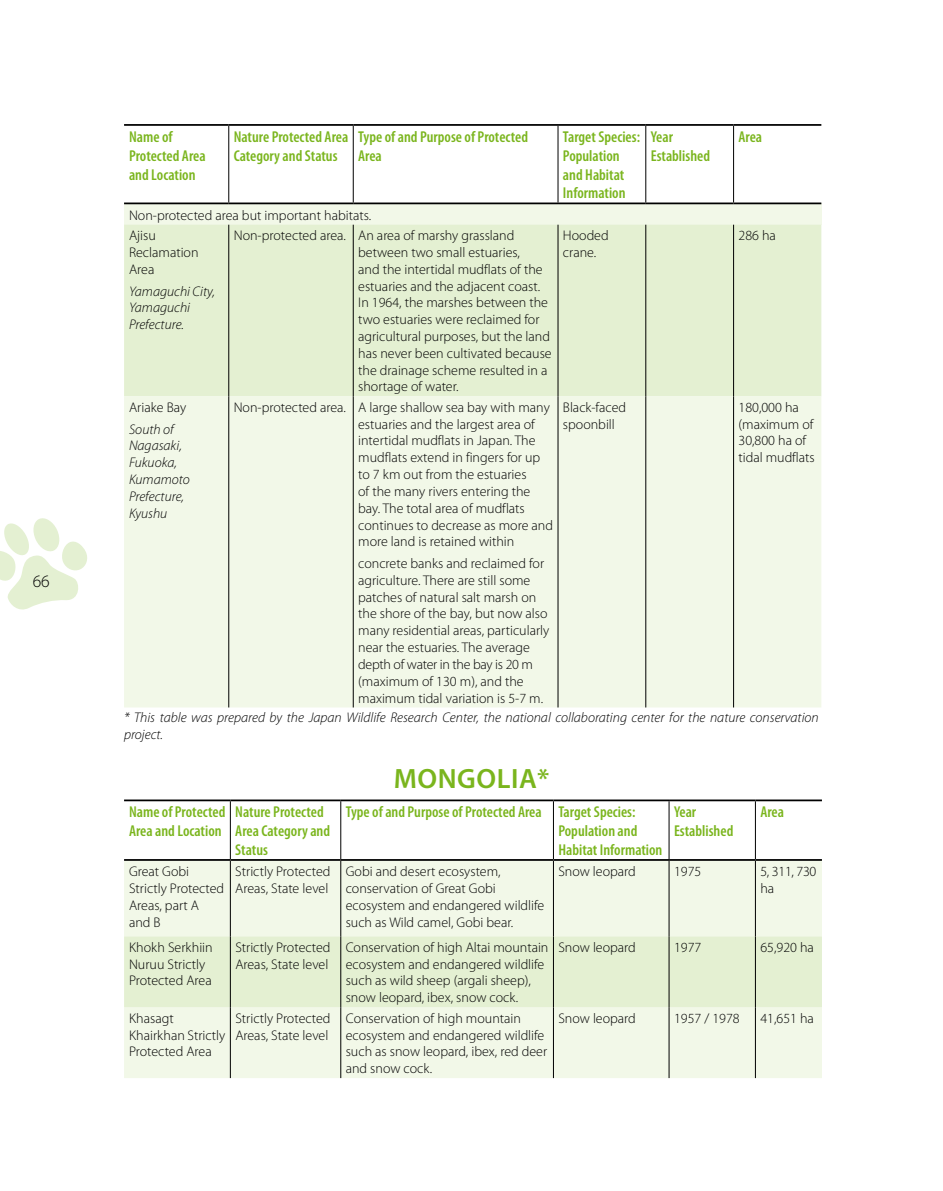
<style>
.page{position:relative;width:943px;height:1191px;background:#fff}
.page>*{position:absolute;margin:0;border:0;box-sizing:border-box;transform-origin:0 0}
.t1{font:600 28px "Myriad Pro";letter-spacing:.02em;color:#7ab51d}
.t2{font:300 17.5px "Myriad Pro";color:#000}
.t3{font:600 condensed 15.75px/18.9px "Myriad Pro";color:#7ab51d}
.t4{font:300 14px/16.8px "Myriad Pro";color:#000}
.t5{font:italic 300 14px/16.8px "Myriad Pro";color:#000}
</style>
<div class="page">
<svg style="left:0;top:518px;width:87px;height:92px"></svg>
<div style="left:124px;top:203px;width:697px;height:22px;background:#f2f8e8"></div>
<div style="left:124px;top:225px;width:697px;height:171px;background:#e4f0d2"></div>
<div style="left:124px;top:396px;width:697px;height:311px;background:#f2f8e8"></div>
<hr style="left:228px;top:225px;width:1px;height:171px;background:#000">
<hr style="left:353px;top:225px;width:1px;height:171px;background:#000">
<hr style="left:557px;top:225px;width:1px;height:171px;background:#000">
<hr style="left:645px;top:225px;width:1px;height:171px;background:#000">
<hr style="left:733px;top:225px;width:1px;height:171px;background:#000">
<hr style="left:228px;top:396px;width:1px;height:311px;background:#000">
<hr style="left:353px;top:396px;width:1px;height:311px;background:#000">
<hr style="left:557px;top:396px;width:1px;height:311px;background:#000">
<hr style="left:645px;top:396px;width:1px;height:311px;background:#000">
<hr style="left:733px;top:396px;width:1px;height:311px;background:#000">
<hr style="left:124px;top:202px;width:105px;height:2px;background:#000">
<hr style="left:229px;top:202px;width:124px;height:2px;background:#000">
<hr style="left:353px;top:202px;width:205px;height:2px;background:#000">
<hr style="left:558px;top:202px;width:87px;height:2px;background:#000">
<hr style="left:645px;top:202px;width:88px;height:2px;background:#000">
<hr style="left:733px;top:202px;width:88px;height:2px;background:#000">
<hr style="left:124px;top:124px;width:105px;height:2px;background:#000">
<hr style="left:229px;top:124px;width:124px;height:2px;background:#000">
<hr style="left:353px;top:124px;width:205px;height:2px;background:#000">
<hr style="left:558px;top:124px;width:87px;height:2px;background:#000">
<hr style="left:645px;top:124px;width:88px;height:2px;background:#000">
<hr style="left:733px;top:124px;width:88px;height:2px;background:#000">
<hr style="left:228px;top:126px;width:1px;height:76px;background:#000">
<hr style="left:353px;top:126px;width:1px;height:76px;background:#000">
<hr style="left:557px;top:126px;width:1px;height:76px;background:#000">
<hr style="left:645px;top:126px;width:1px;height:76px;background:#000">
<hr style="left:733px;top:126px;width:1px;height:76px;background:#000">
<div style="left:124px;top:861px;width:698px;height:217px;background:#f2f8e8"></div>
<div style="left:124px;top:936px;width:698px;height:71px;background:#e4f0d2"></div>
<hr style="left:230px;top:861px;width:1px;height:75px;background:#000">
<hr style="left:340px;top:861px;width:1px;height:75px;background:#000">
<hr style="left:553px;top:861px;width:1px;height:75px;background:#000">
<hr style="left:668px;top:861px;width:1px;height:75px;background:#000">
<hr style="left:755px;top:861px;width:1px;height:75px;background:#000">
<hr style="left:230px;top:936px;width:1px;height:71px;background:#000">
<hr style="left:340px;top:936px;width:1px;height:71px;background:#000">
<hr style="left:553px;top:936px;width:1px;height:71px;background:#000">
<hr style="left:668px;top:936px;width:1px;height:71px;background:#000">
<hr style="left:755px;top:936px;width:1px;height:71px;background:#000">
<hr style="left:230px;top:1007px;width:1px;height:71px;background:#000">
<hr style="left:340px;top:1007px;width:1px;height:71px;background:#000">
<hr style="left:553px;top:1007px;width:1px;height:71px;background:#000">
<hr style="left:668px;top:1007px;width:1px;height:71px;background:#000">
<hr style="left:755px;top:1007px;width:1px;height:71px;background:#000">
<hr style="left:124px;top:859px;width:106px;height:2px;background:#000">
<hr style="left:230px;top:859px;width:111px;height:2px;background:#000">
<hr style="left:341px;top:859px;width:212px;height:2px;background:#000">
<hr style="left:553px;top:859px;width:116px;height:2px;background:#000">
<hr style="left:669px;top:859px;width:86px;height:2px;background:#000">
<hr style="left:755px;top:859px;width:67px;height:2px;background:#000">
<hr style="left:230px;top:801px;width:1px;height:58px;background:#000">
<hr style="left:340px;top:801px;width:1px;height:58px;background:#000">
<hr style="left:553px;top:801px;width:1px;height:58px;background:#000">
<hr style="left:668px;top:801px;width:1px;height:58px;background:#000">
<hr style="left:755px;top:801px;width:1px;height:58px;background:#000">
<hr style="left:124px;top:799px;width:106px;height:2px;background:#000">
<hr style="left:230px;top:799px;width:111px;height:2px;background:#000">
<hr style="left:341px;top:799px;width:212px;height:2px;background:#000">
<hr style="left:553px;top:799px;width:116px;height:2px;background:#000">
<hr style="left:669px;top:799px;width:86px;height:2px;background:#000">
<hr style="left:755px;top:799px;width:67px;height:2px;background:#000">
<p class="t2" style="left:33px;top:571px;width:19px">66</p>
<p class="t3" style="left:129px;top:127px;width:78px">Name of<br>Protected Area and Location</p>
<p class="t3" style="left:234px;top:127px;width:116px">Nature Protected Area<br>Category and Status</p>
<p class="t3" style="left:358px;top:127px;width:171px">Type of and Purpose of Protected<br>Area</p>
<p class="t3" style="left:563px;top:127px;width:79px">Target Species:<br>Population and Habitat<br>Information</p>
<p class="t3" style="left:650px;top:127px;width:61px">Year<br>Established</p>
<p class="t3" style="left:738px;top:127px;width:25px">Area</p>
<p class="t4" style="left:129px;top:205px;width:244px;line-height:20.5px">Non-protected area but important habitats.<br>Ajisu</p>
<p class="t4" style="left:129px;top:244px;width:71px">Reclamation<br>Area</p>
<p class="t5" style="left:129px;top:283px;width:87px">Yamaguchi City,<br>Yamaguchi<br>Prefecture.</p>
<p class="t4" style="left:358px;top:227px;width:195px;text-indent:-124px">Non-protected area. An area of marshy grassland between two small estuaries,<br>and the intertidal mudflats of the estuaries and the adjacent coast.<br>In 1964, the marshes between the two estuaries were reclaimed for agricultural purposes, but the land has never been cultivated because the drainage scheme resulted in a shortage of water.</p>
<p class="t4" style="left:563px;top:227px;width:47px">Hooded crane.</p>
<p class="t4" style="left:738px;top:227px;width:39px">286 ha</p>
<p class="t4" style="left:129px;top:399px;width:59px">Ariake Bay</p>
<p class="t5" style="left:129px;top:421px;width:62px">South of<br>Nagasaki,<br>Fukuoka,<br>Kumamoto<br>Prefecture,<br>Kyushu</p>
<p class="t4" style="left:358px;top:399px;width:196px;text-indent:-124px">Non-protected area. A large shallow sea bay with many estuaries and the largest area of intertidal mudflats in Japan. The mudflats extend in fingers for up to 7 km out from the estuaries<br>of the many rivers entering the bay. The total area of mudflats continues to decrease as more and more land is retained within</p>
<p class="t4" style="left:358px;top:555px;width:193px">concrete banks and reclaimed for agriculture. There are still some patches of natural salt marsh on the shore of the bay, but now also many residential areas, particularly near the estuaries. The average depth of water in the bay is 20 m (maximum of 130 m), and the maximum tidal variation is 5-7 m.</p>
<p class="t4" style="left:563px;top:399px;width:65px">Black-faced spoonbill</p>
<p class="t4" style="left:738px;top:399px;width:78px">180,000 ha (maximum of<br>30,800 ha of tidal mudflats</p>
<p class="t5" style="left:124px;top:709px;width:696px">* This table was prepared by the Japan Wildlife Research Center, the national collaborating center for the nature conservation project.</p>
<h1 class="t1" style="left:394px;top:760px;width:157px">MONGOLIA*</h1>
<p class="t3" style="left:129px;top:802px;width:98px">Name of Protected<br>Area and Location</p>
<p class="t3" style="left:235px;top:802px;width:96px">Nature Protected<br>Area Category and<br>Status</p>
<p class="t3" style="left:558px;top:802px;width:106px;text-indent:-213px">Type of and Purpose of Protected Area Target Species:<br>Population and<br>Habitat Information</p>
<p class="t3" style="left:674px;top:802px;width:61px">Year<br>Established</p>
<p class="t3" style="left:760px;top:802px;width:25px">Area</p>
<p class="t4" style="left:129px;top:863px;width:97px">Great Gobi<br>Strictly Protected<br>Areas, part A<br>and B</p>
<p class="t4" style="left:235px;top:863px;width:97px">Strictly Protected<br>Areas, State level</p>
<p class="t4" style="left:346px;top:863px;width:200px">Gobi and desert ecosystem, conservation of Great Gobi ecosystem and endangered wildlife such as Wild camel, Gobi bear.</p>
<p class="t4" style="left:558px;top:863px;width:79px">Snow leopard</p>
<p class="t4" style="left:674px;top:863px;width:29px">1975</p>
<p class="t4" style="left:760px;top:863px;width:58px">5, 311, 730 ha</p>
<p class="t4" style="left:129px;top:939px;width:85px">Khokh Serkhiin<br>Nuruu Strictly<br>Protected Area</p>
<p class="t4" style="left:235px;top:939px;width:97px">Strictly Protected<br>Areas, State level</p>
<p class="t4" style="left:346px;top:939px;width:204px">Conservation of high Altai mountain ecosystem and endangered wildlife such as wild sheep (argali sheep), snow leopard, ibex, snow cock.</p>
<p class="t4" style="left:558px;top:939px;width:79px">Snow leopard</p>
<p class="t4" style="left:674px;top:939px;width:29px">1977</p>
<p class="t4" style="left:760px;top:939px;width:55px">65,920 ha</p>
<p class="t4" style="left:129px;top:1009px;width:98px">Khasagt<br>Khairkhan Strictly<br>Protected Area</p>
<p class="t4" style="left:235px;top:1009px;width:97px">Strictly Protected<br>Areas, State level</p>
<p class="t4" style="left:346px;top:1009px;width:203px">Conservation of high mountain ecosystem and endangered wildlife such as snow leopard, ibex, red deer and snow cock.</p>
<p class="t4" style="left:558px;top:1009px;width:79px">Snow leopard</p>
<p class="t4" style="left:674px;top:1009px;width:67px">1957 / 1978</p>
<p class="t4" style="left:760px;top:1009px;width:55px">41,651 ha</p>
</div>
